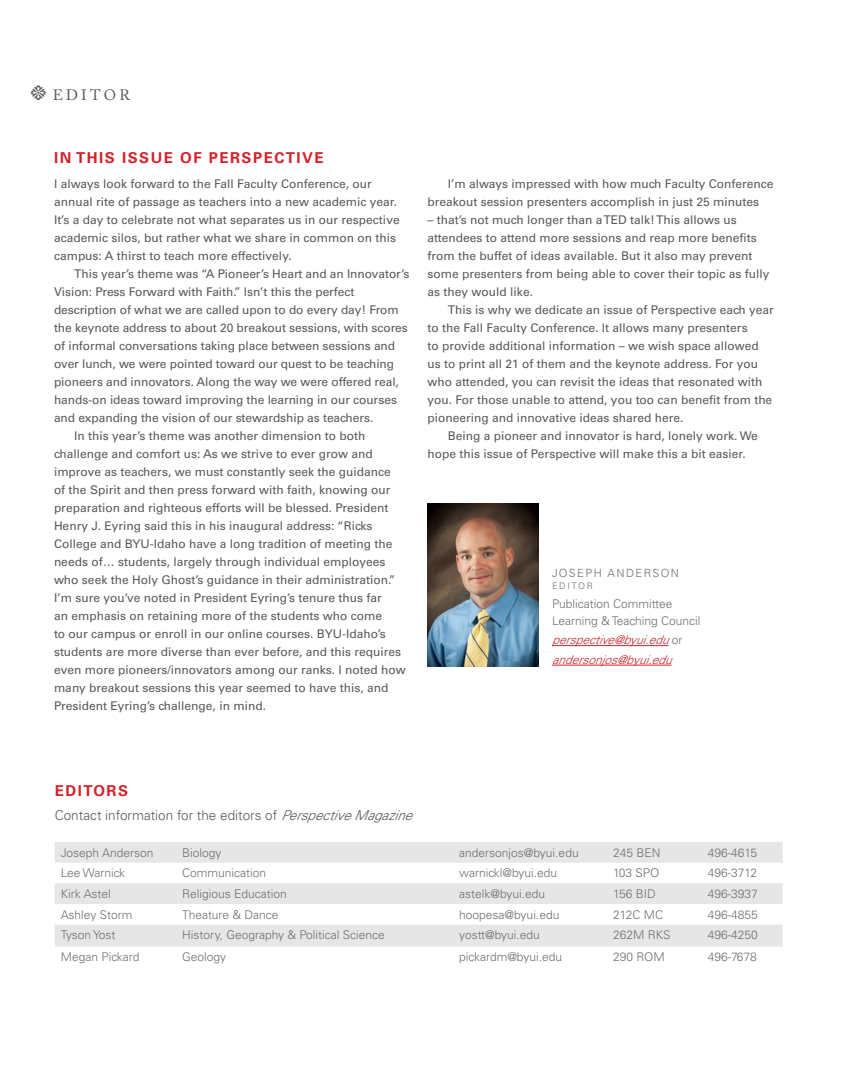
<style>
.page{position:relative;width:864px;height:1080px;background:#fff}
.page>*{position:absolute;margin:0;border:0;box-sizing:border-box;transform-origin:0 0}
.t1{font:700 15px "Univers LT Std";letter-spacing:.1em;color:#d2232a}
.t2{font:15px "Adobe Caslon Pro";letter-spacing:.215em;color:#58595b}
.t3{font:300 13.5px "Univers LT Std";color:#58595b}
.t4{font:12px/18px "Univers LT Std";color:#58595b}
.t5{font:300 12px/16.5px "Univers LT Std";color:#6d6e71}
.t6{font:italic 300 12px/19.5px "Univers LT Std";color:#d2232a}
.t7{font:300 11.25px "Univers LT Std";letter-spacing:.125em;color:#6d6e71}
.t8{font:300 9px "Univers LT Std";letter-spacing:.2em;color:#6d6e71}
.s1{font-style:normal;color:#6d6e71}
.s2{font-style:italic}
</style>
<div class="page">
<svg style="left:55px;top:842px;width:728px;height:105px;fill:#e6e6e7"></svg>
<hr style="left:552px;top:645px;width:116px;height:1px;background:#d2232a">
<hr style="left:552px;top:665px;width:119px;height:1px;background:#d2232a">
<img style="left:428px;top:503px;width:110px;height:163px">
<p class="t2" style="left:31px;top:86px;width:100px">t EDITOR</p>
<p class="t1" style="left:54px;top:149px;width:271px">IN THIS ISSUE OF PERSPECTIVE</p>
<p class="t4" style="left:54px;top:175px;width:347px">I always look forward to the Fall Faculty Conference, our annual rite of passage as teachers into a new academic year.<br>It’s a day to celebrate not what separates us in our respective academic silos, but rather what we share in common on this campus: A thirst to teach more effectively.</p>
<p class="t4" style="left:74px;top:265px;width:337px">This year’s theme was “A Pioneer’s Heart and an Innovator’s</p>
<p class="t4" style="left:54px;top:283px;width:302px">Vision: Press Forward with Faith.” Isn’t this the perfect</p>
<p class="t4" style="left:54px;top:301px;width:346px">description of what we are called upon to do every day! From</p>
<p class="t4" style="left:54px;top:319px;width:355px">the keynote address to about 20 breakout sessions, with scores</p>
<p class="t4" style="left:54px;top:337px;width:343px">of informal conversations taking place between sessions and</p>
<p class="t4" style="left:54px;top:355px;width:342px">over lunch, we were pointed toward our quest to be teaching</p>
<p class="t4" style="left:54px;top:373px;width:346px">pioneers and innovators. Along the way we were offered real,</p>
<p class="t4" style="left:54px;top:391px;width:345px">hands-on ideas toward improving the learning in our courses</p>
<p class="t4" style="left:54px;top:409px;width:321px">and expanding the vision of our stewardship as teachers.</p>
<p class="t4" style="left:74px;top:427px;width:293px">In this year’s theme was another dimension to both</p>
<p class="t4" style="left:54px;top:445px;width:320px">challenge and comfort us: As we strive to ever grow and</p>
<p class="t4" style="left:54px;top:463px;width:338px">improve as teachers, we must constantly seek the guidance</p>
<p class="t4" style="left:54px;top:481px;width:338px">of the Spirit and then press forward with faith, knowing our</p>
<p class="t4" style="left:54px;top:499px;width:336px">preparation and righteous efforts will be blessed. President</p>
<p class="t4" style="left:54px;top:517px;width:320px">Henry J. Eyring said this in his inaugural address: “Ricks</p>
<p class="t4" style="left:54px;top:535px;width:340px">College and BYU-Idaho have a long tradition of meeting the</p>
<p class="t4" style="left:54px;top:553px;width:333px">needs of… students, largely through individual employees</p>
<p class="t4" style="left:54px;top:571px;width:343px">who seek the Holy Ghost’s guidance in their administration.”</p>
<p class="t4" style="left:54px;top:589px;width:329px">I’m sure you’ve noted in President Eyring’s tenure thus far</p>
<p class="t4" style="left:54px;top:607px;width:330px">an emphasis on retaining more of the students who come</p>
<p class="t4" style="left:54px;top:625px;width:333px">to our campus or enroll in our online courses. BYU-Idaho’s</p>
<p class="t4" style="left:54px;top:643px;width:349px">students are more diverse than ever before, and this requires</p>
<p class="t4" style="left:54px;top:661px;width:353px">even more pioneers/innovators among our ranks. I noted how</p>
<p class="t4" style="left:54px;top:679px;width:336px">many breakout sessions this year seemed to have this, and</p>
<p class="t4" style="left:54px;top:697px;width:214px">President Eyring’s challenge, in mind.</p>
<p class="t4" style="left:428px;top:175px;width:347px;text-indent:20px">I’m always impressed with how much Faculty Conference breakout session presenters accomplish in just 25 minutes</p>
<p class="t4" style="left:428px;top:211px;width:344px">– that’s not much longer than a TED talk! This allows us attendees to attend more sessions and reap more benefits from the buffet of ideas available. But it also may prevent some presenters from being able to cover their topic as fully as they would like.</p>
<p class="t4" style="left:428px;top:301px;width:348px;text-indent:20px">This is why we dedicate an issue of Perspective each year to the Fall Faculty Conference. It allows many presenters<br>to provide additional information – we wish space allowed us to print all 21 of them and the keynote address. For you who attended, you can revisit the ideas that resonated with you. For those unable to attend, you too can benefit from the pioneering and innovative ideas shared here.</p>
<p class="t4" style="left:428px;top:427px;width:332px;text-indent:20px">Being a pioneer and innovator is hard, lonely work. We hope this issue of Perspective will make this a bit easier.</p>
<p class="t7" style="left:552px;top:566px;width:129px">JOSEPH ANDERSON</p>
<p class="t8" style="left:552px;top:580px;width:42px">EDITOR</p>
<p class="t5" style="left:552px;top:596px;width:150px">Publication Committee<br>Learning &amp; Teaching Council</p>
<p class="t6" style="left:552px;top:631px;width:132px">perspective@byui.edu<span class="s1">or </span>andersonjos@byui.edu</p>
<p class="t1" style="left:55px;top:782px;width:75px">EDITORS</p>
<p class="t3" style="left:55px;top:808px;width:362px">Contact information for the editors of <span class="s2">PerspectiveMagazine</span></p>
<p class="t5" style="left:61px;top:844px;width:94px">Joseph Anderson</p>
<p class="t5" style="left:182px;top:844px;width:41px">Biology</p>
<p class="t5" style="left:459px;top:844px;width:121px">andersonjos@byui.edu</p>
<p class="t5" style="left:613px;top:844px;width:49px">245 BEN</p>
<p class="t5" style="left:708px;top:844px;width:51px">496-4615</p>
<p class="t5" style="left:61px;top:865px;width:66px">Lee Warnick</p>
<p class="t5" style="left:182px;top:865px;width:86px">Communication</p>
<p class="t5" style="left:459px;top:865px;width:99px">warnickl@byui.edu</p>
<p class="t5" style="left:613px;top:865px;width:48px">103 SPO</p>
<p class="t5" style="left:708px;top:865px;width:51px">496-3712</p>
<p class="t5" style="left:61px;top:886px;width:52px">Kirk Astel</p>
<p class="t5" style="left:182px;top:886px;width:106px">Religious Education</p>
<p class="t5" style="left:459px;top:886px;width:88px">astelk@byui.edu</p>
<p class="t5" style="left:613px;top:886px;width:44px">156 BID</p>
<p class="t5" style="left:708px;top:886px;width:52px">496-3937</p>
<p class="t5" style="left:61px;top:906px;width:73px">Ashley Storm</p>
<p class="t5" style="left:182px;top:906px;width:98px">Theature &amp; Dance</p>
<p class="t5" style="left:459px;top:906px;width:102px">hoopesa@byui.edu</p>
<p class="t5" style="left:613px;top:906px;width:52px">212C MC</p>
<p class="t5" style="left:708px;top:906px;width:52px">496-4855</p>
<p class="t5" style="left:61px;top:927px;width:56px">Tyson Yost</p>
<p class="t5" style="left:182px;top:927px;width:204px">History, Geography &amp; Political Science</p>
<p class="t5" style="left:459px;top:927px;width:82px">yostt@byui.edu</p>
<p class="t5" style="left:613px;top:927px;width:59px">262M RKS</p>
<p class="t5" style="left:708px;top:927px;width:52px">496-4250</p>
<p class="t5" style="left:61px;top:949px;width:80px">Megan Pickard</p>
<p class="t5" style="left:182px;top:949px;width:46px">Geology</p>
<p class="t5" style="left:459px;top:949px;width:104px">pickardm@byui.edu</p>
<p class="t5" style="left:613px;top:949px;width:53px">290 ROM</p>
<p class="t5" style="left:708px;top:949px;width:51px">496-7678</p>
</div>
